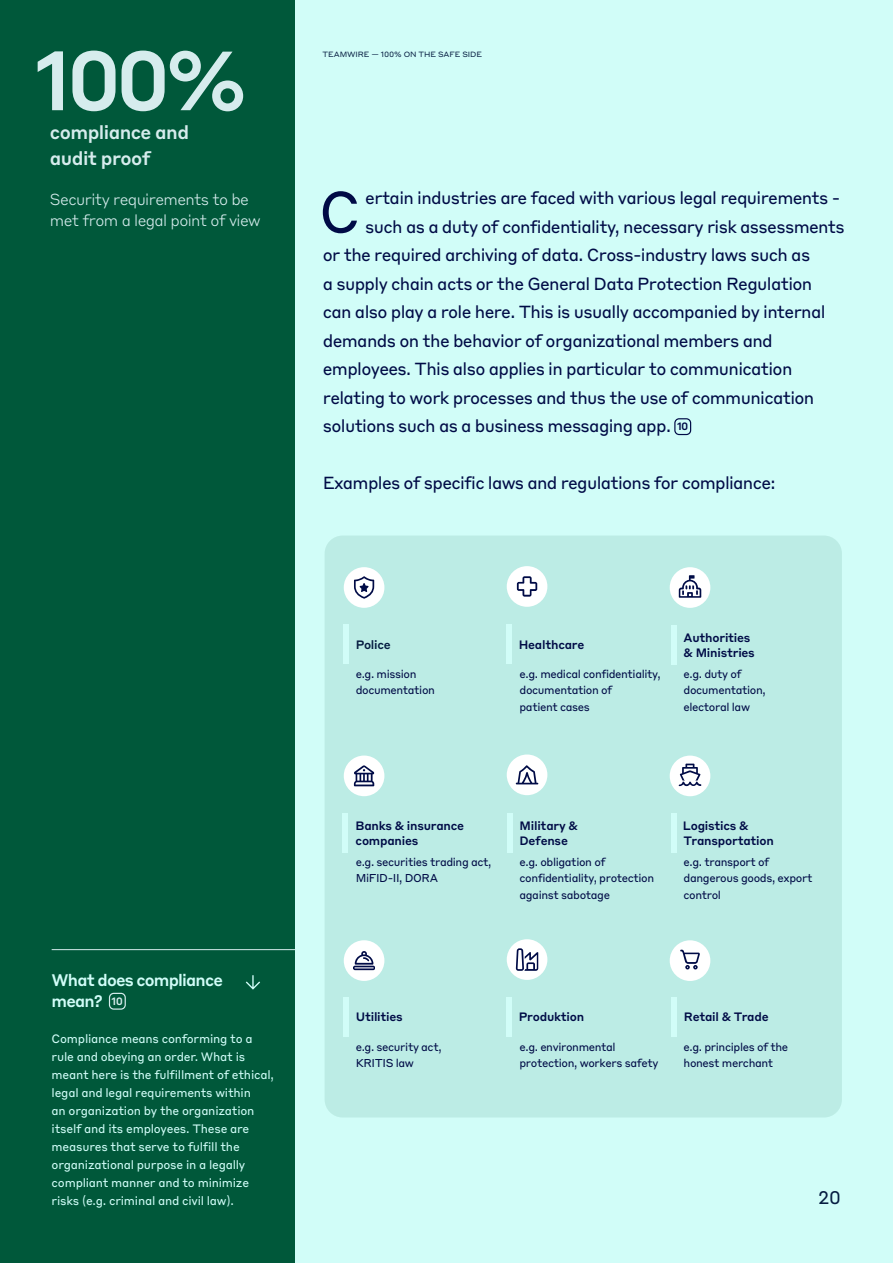
<style>
.page{position:relative;width:893px;height:1263px;background:#d1fdf8}
.page>*{position:absolute;margin:0;border:0;box-sizing:border-box;transform-origin:0 0}
.t1{font:500 82.5px "Styrene B";color:#d6eced}
.t2{font:57.45px "Styrene B";color:#000b46}
.t3{font:500 18.75px/25.5px "Styrene B";letter-spacing:-.03em;color:#d6eced}
.t4{font:18px "Styrene A";color:#061d41}
.t5{font:17.25px "Styrene B";letter-spacing:-.04em;color:#000b46}
.t6{font:500 16.5px/21px "Styrene B";letter-spacing:-.05em;color:#d1fdf8}
.t7{font:300 15.75px/21px "Styrene B";letter-spacing:-.04em;color:#d6eced}
.t8{font:12px/18px "Styrene B";letter-spacing:-.02em;color:#d1fdf8}
.t9{font:500 12px/15px "Styrene B";letter-spacing:-.02em;color:#000b46}
.t10{font:500 12px "Styrene B";letter-spacing:-.02em;color:#061d41}
.t11{font:11.25px/16.5px "Styrene B";letter-spacing:-.035em;color:#000b46}
.t12{font:7.5px "Styrene A";letter-spacing:-.01em;color:#061d41}
.s1{font-weight:500;font-size:10.5px}
.s2{font-size:10.5px;color:#d6eced}
</style>
<div class="page">
<div style="left:0;top:0;width:295px;height:1263px;background:#00583a"></div>
<div style="left:674px;top:418px;width:17px;height:17px;border:1px solid #000b46;border-radius:4px"></div>
<div style="left:109px;top:993px;width:17px;height:17px;border:1px solid #d6eced;border-radius:4px"></div>
<svg style="left:246px;top:975px;width:14px;height:15px"></svg>
<hr style="left:52px;top:949px;width:243px;height:1px;background:#d6eced">
<div style="left:325px;top:535px;width:517px;height:582px;background:#bcece5;border-radius:18px"></div>
<div style="left:344px;top:624px;width:5px;height:40px;background:#d1fdf8"></div>
<div style="left:507px;top:624px;width:5px;height:40px;background:#d1fdf8"></div>
<div style="left:671px;top:625px;width:5px;height:39px;background:#d1fdf8"></div>
<div style="left:344px;top:567px;width:40px;height:41px;background:#fff;border-radius:50%"></div>
<svg style="left:354px;top:576px;width:20px;height:23px"></svg>
<div style="left:670px;top:567px;width:40px;height:41px;background:#fff;border-radius:50%"></div>
<svg style="left:679px;top:575px;width:22px;height:23px"></svg>
<div style="left:507px;top:566px;width:40px;height:41px;background:#fff;border-radius:50%"></div>
<svg style="left:517px;top:576px;width:20px;height:21px"></svg>
<div style="left:343px;top:813px;width:5px;height:40px;background:#d1fdf8"></div>
<div style="left:507px;top:813px;width:5px;height:40px;background:#d1fdf8"></div>
<div style="left:671px;top:813px;width:5px;height:40px;background:#d1fdf8"></div>
<div style="left:344px;top:755px;width:40px;height:41px;background:#fff;border-radius:50%"></div>
<svg style="left:353px;top:765px;width:22px;height:21px"></svg>
<div style="left:670px;top:755px;width:40px;height:41px;background:#fff;border-radius:50%"></div>
<svg style="left:679px;top:764px;width:22px;height:22px"></svg>
<div style="left:507px;top:754px;width:40px;height:41px;background:#fff;border-radius:50%"></div>
<svg style="left:516px;top:765px;width:22px;height:19px"></svg>
<div style="left:344px;top:997px;width:5px;height:40px;background:#d1fdf8"></div>
<div style="left:507px;top:997px;width:5px;height:40px;background:#d1fdf8"></div>
<div style="left:672px;top:997px;width:5px;height:40px;background:#d1fdf8"></div>
<div style="left:344px;top:940px;width:40px;height:41px;background:#fff;border-radius:50%"></div>
<svg style="left:353px;top:951px;width:22px;height:19px"></svg>
<div style="left:670px;top:940px;width:40px;height:41px;background:#fff;border-radius:50%"></div>
<svg style="left:680px;top:950px;width:20px;height:19px"></svg>
<div style="left:507px;top:939px;width:40px;height:41px;background:#fff;border-radius:50%"></div>
<svg style="left:516px;top:948px;width:22px;height:23px"></svg>
<h1 class="t1" style="left:34px;top:47px;width:215px">100%</h1>
<p class="t3" style="left:50px;top:122px;width:141px">compliance and audit proof</p>
<p class="t7" style="left:50px;top:190px;width:212px">Security requirements to be met from a legal point of view</p>
<p class="t12" style="left:322px;top:50px;width:161px">TEAMWIRE — 100% ON THE SAFE SIDE</p>
<h2 class="t2" style="left:319px;top:185px;width:43px">C</h2>
<p class="t5" style="left:365px;top:190px;width:476px">ertain industries are faced with various legal requirements -</p>
<p class="t5" style="left:365px;top:218px;width:481px">such as a duty of confidentiality, necessary risk assessments</p>
<p class="t5" style="left:323px;top:247px;width:489px">or the required archiving of data. Cross-industry laws such as</p>
<p class="t5" style="left:323px;top:275px;width:491px">a supply chain acts or the General Data Protection Regulation</p>
<p class="t5" style="left:323px;top:304px;width:504px">can also play a role here. This is usually accompanied by internal</p>
<p class="t5" style="left:323px;top:332px;width:451px">demands on the behavior of organizational members and</p>
<p class="t5" style="left:323px;top:361px;width:471px">employees. This also applies in particular to communication</p>
<p class="t5" style="left:323px;top:389px;width:493px">relating to work processes and thus the use of communication</p>
<p class="t5" style="left:323px;top:418px;width:367px">solutions such as a business messaging app. <span class="s1">10</span></p>
<p class="t5" style="left:323px;top:475px;width:454px">Examples of specific laws and regulations for compliance:</p>
<p class="t6" style="left:52px;top:971px;width:173px">What does compliance mean? <span class="s2">10</span></p>
<p class="t8" style="left:52px;top:1030px;width:224px">Compliance means conforming to a rule and obeying an order. What is meant here is the fulfillment of ethical, legal and legal requirements within<br>an organization by the organization itself and its employees. These are measures that serve to fulfill the organizational purpose in a legally compliant manner and to minimize risks (e.g. criminal and civil law).</p>
<p class="t10" style="left:356px;top:640px;width:37px">Police</p>
<p class="t9" style="left:519px;top:638px;width:67px">Healthcare</p>
<p class="t9" style="left:684px;top:631px;width:73px">Authorities &amp; Ministries</p>
<p class="t11" style="left:356px;top:666px;width:81px">e.g. mission documentation</p>
<p class="t11" style="left:519px;top:666px;width:143px">e.g. medical confidentiality, documentation of<br>patient cases</p>
<p class="t11" style="left:683px;top:666px;width:84px">e.g. duty of documentation, electoral law</p>
<p class="t9" style="left:356px;top:819px;width:110px">Banks &amp; insurance companies</p>
<p class="t9" style="left:520px;top:819px;width:60px">Military &amp;<br>Defense</p>
<p class="t9" style="left:683px;top:819px;width:93px">Logistics &amp;<br>Transportation</p>
<p class="t11" style="left:356px;top:854px;width:137px">e.g. securities trading act,<br>MiFID-II, DORA</p>
<p class="t11" style="left:519px;top:854px;width:136px">e.g. obligation of confidentiality, protection against sabotage</p>
<p class="t11" style="left:683px;top:854px;width:130px">e.g. transport of dangerous goods, export control</p>
<p class="t9" style="left:356px;top:1010px;width:49px">Utilities</p>
<p class="t9" style="left:519px;top:1010px;width:67px">Produktion</p>
<p class="t9" style="left:684px;top:1010px;width:86px">Retail &amp; Trade</p>
<p class="t11" style="left:356px;top:1039px;width:87px">e.g. security act,<br>KRITIS law</p>
<p class="t11" style="left:519px;top:1039px;width:140px">e.g. environmental protection, workers safety</p>
<p class="t11" style="left:683px;top:1039px;width:106px">e.g. principles of the honest merchant</p>
<p class="t4" style="left:818px;top:1187px;width:25px">20</p>
</div>
